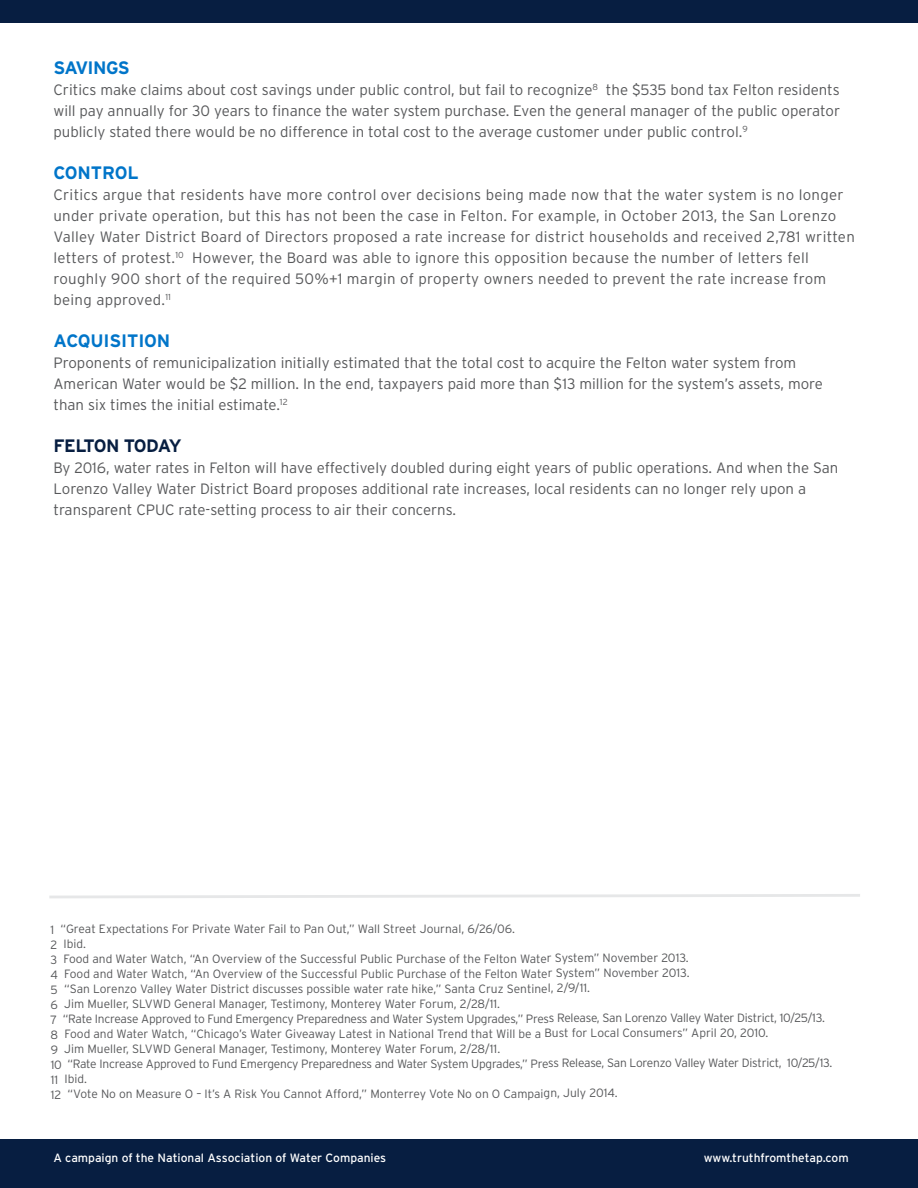
<style>
.page{position:relative;width:918px;height:1188px;background:#fff}
.page>*{position:absolute;margin:0;border:0;box-sizing:border-box;transform-origin:0 0}
.t1{font:700 18px "Interstate";letter-spacing:-.01em;color:#0075c9}
.t2{font:700 18px "Interstate";letter-spacing:-.065em;color:#071e41}
.t3{font:700 18px "Interstate";letter-spacing:-.035em;color:#0075c9}
.t4{font:300 15px/21px "Interstate";color:#57585a}
.t5{font:300 15px/21px "Interstate";letter-spacing:.02em;color:#57585a}
.t6{font:300 12px/15px "Interstate";letter-spacing:-.01em;color:#57585a}
.t7{font:12px "Interstate";color:#fff}
</style>
<div class="page">
<div style="left:1px;top:1139px;width:917px;height:49px;background:#071e41"></div>
<svg style="left:49px;top:894px;width:811px;height:4px"></svg>
<div style="left:0;top:0;width:918px;height:22px;background:#071e41"></div>
<h1 class="t3" style="left:53px;top:57px;width:78px">SAVINGS</h1>
<p class="t4" style="left:53px;top:80px;width:788px;text-align:justify">Critics make claims about cost savings under public control, but fail to recognize<sup>8</sup> the $535 bond tax Felton residents will pay annually for 30 years to finance the water system purchase. Even the general manager of the public operator publicly stated there would be no difference in total cost to the average customer under public control.<sup>9</sup></p>
<h1 class="t1" style="left:53px;top:162px;width:87px">CONTROL</h1>
<p class="t5" style="left:53px;top:185px;width:803px">Critics argue that residents have more control over decisions being made now that the water system is no longer under private operation, but this has not been the case in Felton. For example, in October 2013, the San Lorenzo Valley Water District Board of Directors proposed a rate increase for district households and received 2,781 written letters of protest.<sup>10</sup> However, the Board was able to ignore this opposition because the number of letters fell roughly 900 short of the required 50%+1 margin of property owners needed to prevent the rate increase from being approved.<sup>11</sup></p>
<h1 class="t1" style="left:53px;top:330px;width:118px">ACQUISITION</h1>
<p class="t4" style="left:53px;top:353px;width:771px">Proponents of remunicipalization initially estimated that the total cost to acquire the Felton water system from<br>American Water would be $2 million. In the end, taxpayers paid more than $13 million for the system’s assets, more than six times the initial estimate.<sup>12</sup></p>
<h1 class="t2" style="left:53px;top:435px;width:130px">FELTON TODAY</h1>
<p class="t4" style="left:53px;top:458px;width:786px">By 2016, water rates in Felton will have effectively doubled during eight years of public operations. And when the San<br>Lorenzo Valley Water District Board proposes additional rate increases, local residents can no longer rely upon a transparent CPUC rate-setting process to air their concerns.</p>
<p class="t6" style="left:50px;top:922px;width:784px">1 “Great Expectations For Private Water Fail to Pan Out,” Wall Street Journal, 6/26/06.<br>2 Ibid.<br>3 Food and Water Watch, “An Overview of the Successful Public Purchase of the Felton Water System” November 2013.<br>4 Food and Water Watch, “An Overview of the Successful Public Purchase of the Felton Water System” November 2013.<br>5 “San Lorenzo Valley Water District discusses possible water rate hike,” Santa Cruz Sentinel, 2/9/11.<br>6 Jim Mueller, SLVWD General Manager, Testimony, Monterey Water Forum, 2/28/11.<br>7 “Rate Increase Approved to Fund Emergency Preparedness and Water System Upgrades,” Press Release, San Lorenzo Valley Water District, 10/25/13.<br>8 Food and Water Watch, “Chicago’s Water Giveaway Latest in National Trend that Will be a Bust for Local Consumers” April 20, 2010.<br>9 Jim Mueller, SLVWD General Manager, Testimony, Monterey Water Forum, 2/28/11.<br>10 “Rate Increase Approved to Fund Emergency Preparedness and Water System Upgrades,” Press Release, San Lorenzo Valley Water District, 10/25/13.</p>
<p class="t6" style="left:51px;top:1073px;width:568px;line-height:14.4px">11 Ibid.<br>12 “Vote No on Measure O – It’s A Risk You Cannot Afford,” Monterrey Vote No on O Campaign, July 2014.</p>
<p class="t7" style="left:53px;top:1153px;width:334px">A campaign of the National Association of Water Companies</p>
<p class="t7" style="left:704px;top:1153px;width:147px">www.truthfromthetap.com</p>
</div>
